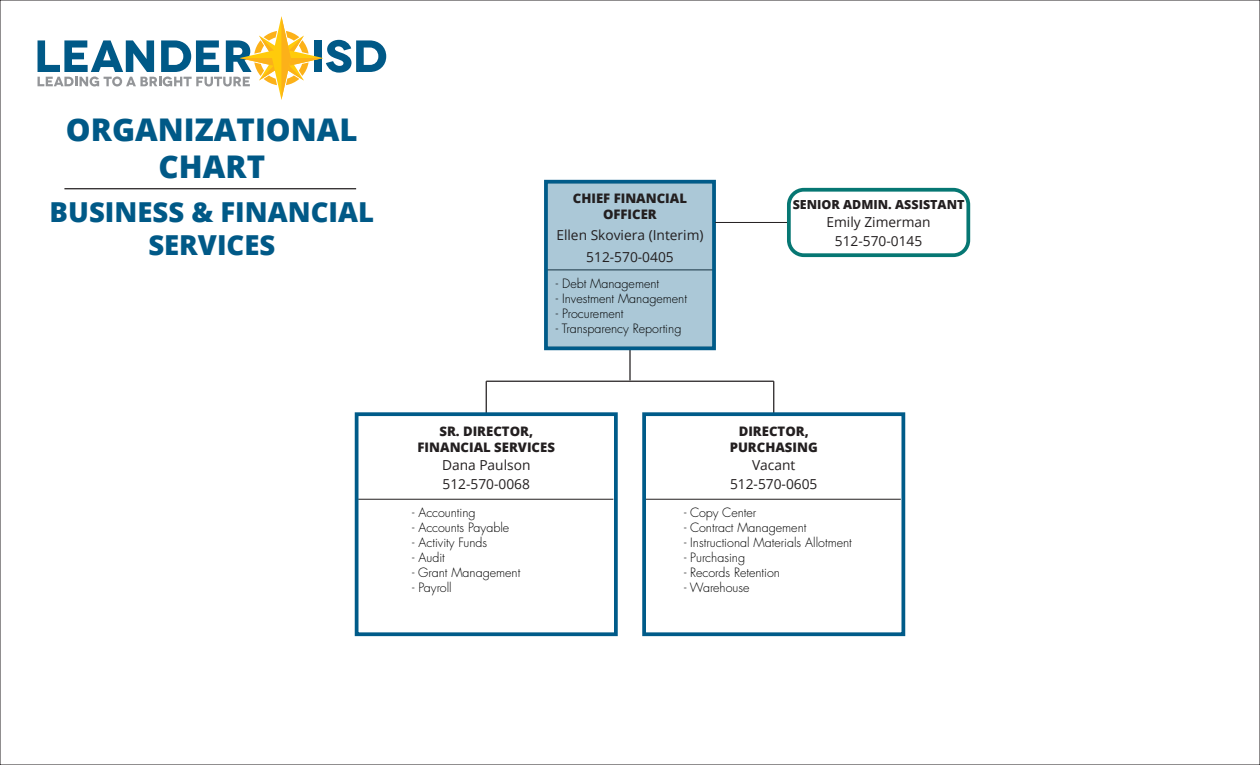
<style>
.page{position:relative;width:1260px;height:765px;background:#fff}
.page>*{position:absolute;margin:0;border:0;box-sizing:border-box;transform-origin:0 0}
.t1{font:800 31.25px/37.5px "Open Sans";color:#005987;text-align:center}
.t2{font:800 27.5px/33px "Open Sans";color:#005987;text-align:center}
.t3{font:13.75px/18.8px "Open Sans";color:#231f20}
.t4{font:800 13.12px/15.8px "Open Sans";color:#231f20;text-align:center}
.t5{font:300 12.5px "Futura LT Pro";color:#000}
.t6{font:800 12.5px "Open Sans";color:#231f20}
</style>
<div class="page">
<hr style="left:629px;top:347px;width:2px;height:33px;background:#231f20">
<hr style="left:486px;top:381px;width:288px;height:1px;background:#231f20">
<svg style="left:38px;top:16px;width:348px;height:84px"></svg>
<div style="left:544px;top:180px;width:172px;height:170px;background:#abc8d7"></div>
<div style="left:544px;top:180px;width:172px;height:170px;border:4px solid #005b89"></div>
<hr style="left:486px;top:381px;width:1px;height:33px;background:#231f20">
<hr style="left:773px;top:381px;width:1px;height:33px;background:#231f20">
<hr style="left:646px;top:499px;width:255px;height:1px;background:#231f20">
<hr style="left:358px;top:499px;width:255px;height:1px;background:#231f20">
<div style="left:355px;top:412px;width:263px;height:224px;border:4px solid #005b89"></div>
<div style="left:642px;top:412px;width:263px;height:224px;border:4px solid #005b89"></div>
<hr style="left:715px;top:222px;width:75px;height:1px;background:#231f20">
<div style="left:787px;top:188px;width:183px;height:69px;border:4px solid #067773;border-radius:15px"></div>
<hr style="left:64px;top:188px;width:292px;height:1px;background:#231f20">
<h1 class="t1" style="left:66px;top:109px;width:293px">ORGANIZATIONAL<br>CHART</h1>
<h2 class="t2" style="left:50px;top:194px;width:326px">BUSINESS &amp; FINANCIAL<br>SERVICES</h2>
<p class="t4" style="left:573px;top:190px;width:116px">CHIEF FINANCIAL<br>OFFICER</p>
<p class="t3" style="left:556px;top:226px;width:149px">Ellen Skoviera (Interim)</p>
<p class="t3" style="left:586px;top:247px;width:89px">512-570-0405</p>
<p class="t5" style="left:556px;top:275px;width:105px">- Debt Management</p>
<p class="t5" style="left:556px;top:290px;width:133px">- Investment Management</p>
<p class="t5" style="left:556px;top:305px;width:69px">- Procurement</p>
<p class="t5" style="left:556px;top:320px;width:127px">- Transparency Reporting</p>
<p class="t6" style="left:793px;top:195px;width:173px">SENIOR ADMIN. ASSISTANT</p>
<p class="t3" style="left:826px;top:212px;width:106px;text-align:center">Emily Zimerman<br>512-570-0145</p>
<p class="t4" style="left:418px;top:423px;width:139px">SR. DIRECTOR,<br>FINANCIAL SERVICES</p>
<p class="t3" style="left:442px;top:456px;width:90px">Dana Paulson<br>512-570-0068</p>
<p class="t4" style="left:730px;top:423px;width:90px">DIRECTOR,<br>PURCHASING</p>
<p class="t3" style="left:752px;top:456px;width:45px">Vacant</p>
<p class="t3" style="left:730px;top:474px;width:89px">512-570-0605</p>
<p class="t5" style="left:412px;top:504px;width:65px">- Accounting</p>
<p class="t5" style="left:412px;top:519px;width:99px">- Accounts Payable</p>
<p class="t5" style="left:412px;top:534px;width:77px">- Activity Funds</p>
<p class="t5" style="left:412px;top:549px;width:34px">- Audit</p>
<p class="t5" style="left:412px;top:564px;width:110px">- Grant Management</p>
<p class="t5" style="left:412px;top:579px;width:41px">- Payroll</p>
<p class="t5" style="left:684px;top:504px;width:74px">- Copy Center</p>
<p class="t5" style="left:684px;top:519px;width:124px">- Contract Management</p>
<p class="t5" style="left:684px;top:534px;width:169px">- Instructional Materials Allotment</p>
<p class="t5" style="left:684px;top:549px;width:63px">- Purchasing</p>
<p class="t5" style="left:684px;top:564px;width:97px">- Records Retention</p>
<p class="t5" style="left:684px;top:579px;width:67px">- Warehouse</p>
</div>
